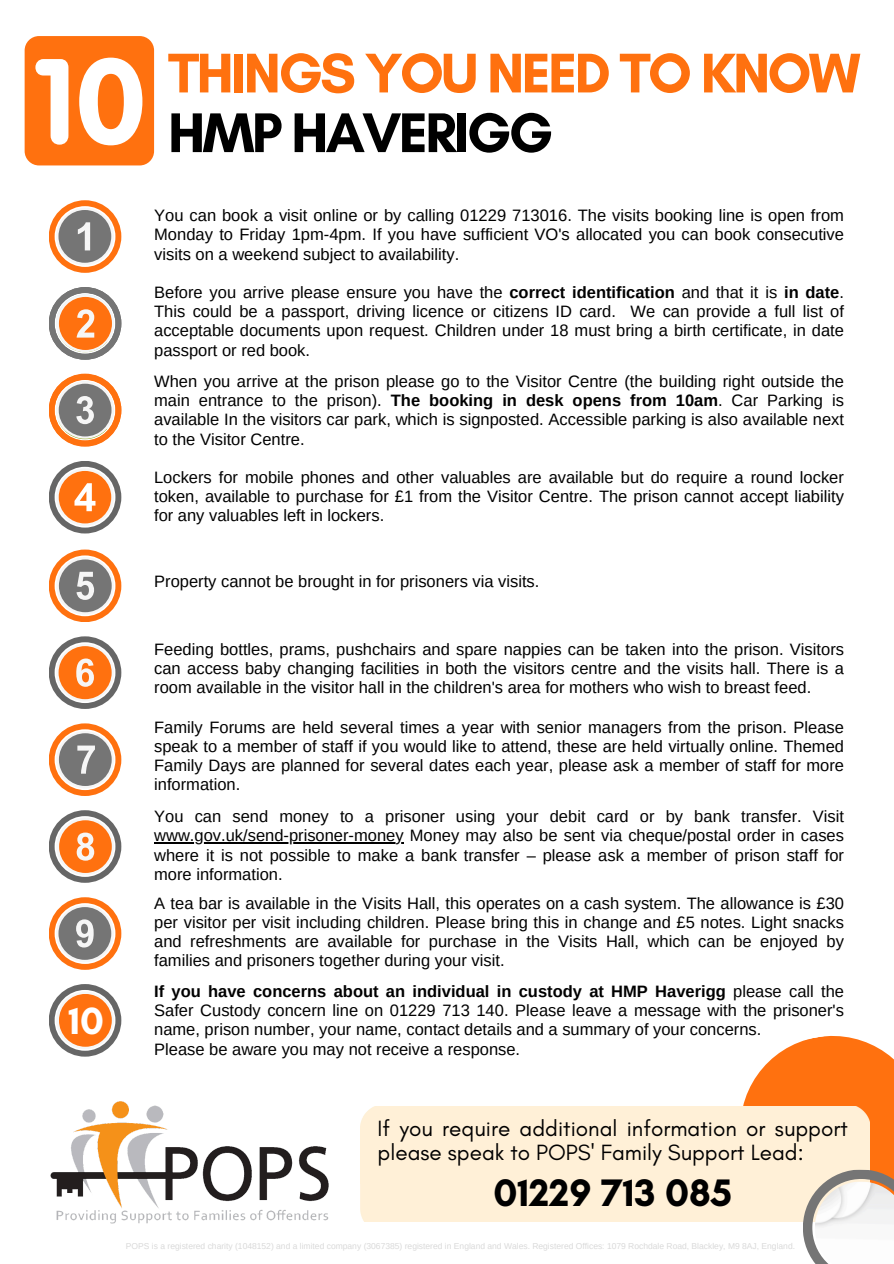
<style>
.page{position:relative;width:894px;height:1264px;background:#fff}
.page>*{position:absolute;margin:0;border:0;box-sizing:border-box;transform-origin:0 0}
.t1{font:700 56.85px/59.7px "Glacial Indifference";letter-spacing:-.05em;color:#ff710f}
.t2{font:700 39px "Glacial Indifference";color:#000}
.t3{font:700 38.55px "Glacial Indifference";color:#fff}
.t4{font:22.5px/24.5px "Glacial Indifference";color:#000}
.t5{font:16.5px/19.2px "Arimo";color:#000;text-align:justify}
.t6{font:8.55px "Arimo";color:#d9d9d9}
.s1{color:#000}
.s2{font-weight:700}
</style>
<div class="page">
<svg style="left:49px;top:984px;width:72px;height:72px"></svg>
<img style="left:50px;top:1101px;width:279px;height:123px">
<svg style="left:49px;top:200px;width:72px;height:73px"></svg>
<svg style="left:49px;top:287px;width:72px;height:73px"></svg>
<svg style="left:49px;top:373px;width:72px;height:73px"></svg>
<svg style="left:49px;top:461px;width:72px;height:72px"></svg>
<svg style="left:49px;top:549px;width:72px;height:73px"></svg>
<svg style="left:49px;top:636px;width:72px;height:73px"></svg>
<svg style="left:49px;top:723px;width:72px;height:73px"></svg>
<svg style="left:49px;top:897px;width:72px;height:72px"></svg>
<svg style="left:49px;top:810px;width:72px;height:72px"></svg>
<div style="left:59px;top:993px;width:53px;height:53px;background:#ff710f;border-radius:50%"></div>
<div style="left:25px;top:36px;width:129px;height:129px;background:#ff710f;border-radius:14px"></div>
<svg style="left:35px;top:58px;width:107px;height:87px"></svg>
<hr style="left:154px;top:842px;width:249px;height:1px;background:#000">
<div style="left:361px;top:1160px;width:371px;height:61px;background:#fff0d7"></div>
<svg style="left:732px;top:1035px;width:161px;height:228px"></svg>
<h4 class="t3" style="left:68px;top:997px;width:37px">10</h4>
<h4 class="t1" style="left:168px;top:43px;width:694px">THINGS YOU NEED TO KNOW<br><span class="s1">HMP HAVERIGG</span></h4>
<p class="t5" style="left:154px;top:206px;width:691px">You can book a visit online or by calling 01229 713016. The visits booking line is open from Monday to Friday 1pm-4pm. If you have sufficient VO's allocated you can book consecutive visits on a weekend subject to availability.</p>
<p class="t5" style="left:154px;top:283px;width:691px">Before you arrive please ensure you have the <span class="s2">correct identification</span> and that it is <span class="s2">in date</span>.<br>This could be a passport, driving licence or citizens ID card. We can provide a full list of acceptable documents upon request. Children under 18 must bring a birth certificate, in date passport or red book.</p>
<p class="t5" style="left:154px;top:372px;width:691px">When you arrive at the prison please go to the Visitor Centre (the building right outside the main entrance to the prison). <span class="s2">The booking in desk opens from 10am</span>. Car Parking is available In the visitors car park, which is signposted. Accessible parking is also available next to the Visitor Centre.</p>
<h4 class="t5" style="left:154px;top:467px;width:691px">Lockers for mobile phones and other valuables are available but do require a round locker token, available to purchase for £1 from the Visitor Centre. The prison cannot accept liability for any valuables left in lockers.</h4>
<p class="t5" style="left:154px;top:571px;width:386px">Property cannot be brought in for prisoners via visits.</p>
<h4 class="t5" style="left:154px;top:639px;width:691px">Feeding bottles, prams, pushchairs and spare nappies can be taken into the prison. Visitors can access baby changing facilities in both the visitors centre and the visits hall. There is a room available in the visitor hall in the children's area for mothers who wish to breast feed.</h4>
<h4 class="t5" style="left:154px;top:717px;width:691px">Family Forums are held several times a year with senior managers from the prison. Please speak to a member of staff if you would like to attend, these are held virtually online. Themed Family Days are planned for several dates each year, please ask a member of staff for more information.</h4>
<p class="t5" style="left:154px;top:807px;width:691px">You can send money to a prisoner using your debit card or by bank transfer. Visit</p>
<p class="t5" style="left:154px;top:826px;width:691px">www.gov.uk/send-prisoner-money Money may also be sent via cheque/postal order in cases where it is not possible to make a bank transfer – please ask a member of prison staff for more information.</p>
<h4 class="t5" style="left:154px;top:893px;width:691px">A tea bar is available in the Visits Hall, this operates on a cash system. The allowance is £30 per visitor per visit including children. Please bring this in change and £5 notes. Light snacks and refreshments are available for purchase in the Visits Hall, which can be enjoyed by families and prisoners together during your visit.</h4>
<p class="t5" style="left:154px;top:981px;width:691px;text-align:left"><span class="s2">If you have concerns about an individual in custody at HMP Haverigg</span> please call the Safer Custody concern line on 01229 713 140. Please leave a message with the prisoner's name, prison number, your name, contact details and a summary of your concerns.<br>Please be aware you may not receive a response.</p>
<h4 class="t4" style="left:377px;top:1115px;width:471px">If you require additional information or support please speak to POPS' Family Support Lead:</h4>
<p class="t2" style="left:493px;top:1169px;width:240px">01229 713 085</p>
<h4 class="t6" style="left:126px;top:1241px;width:670px">POPS is a registered charity (1048152) and a limited company (3067385) registered in England and Wales. Registered Offices: 1079 Rochdale Road, Blackley, M9 8AJ, England.</h4>
</div>
